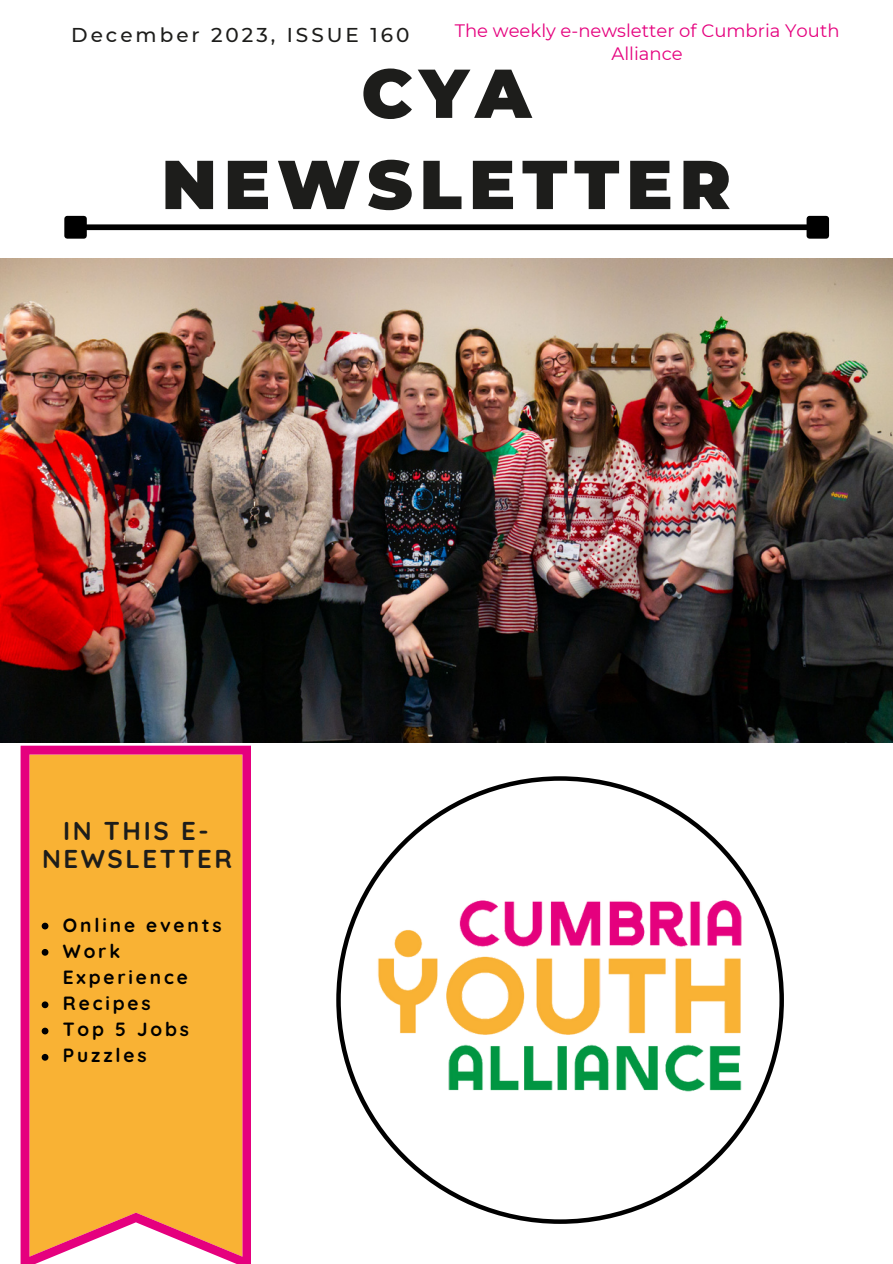
<style>
.page{position:relative;width:893px;height:1264px;background:#fff}
.page>*{position:absolute;margin:0;border:0;box-sizing:border-box;transform-origin:0 0}
.t1{font:900 69px/91.2px "Montserrat";letter-spacing:.1em;color:#1d1d1b;text-align:center}
.t2{font:700 25.65px/28.2px "Quicksand";letter-spacing:.1em;color:#1d1d1b;text-align:center}
.t3{font:500 19.95px "Montserrat";letter-spacing:.15em;color:#1d1d1b}
.t4{font:700 19.05px/25.8px "Quicksand";letter-spacing:.15em;color:#000}
.t5{font:18px/23.7px "Montserrat";color:#e5007e;text-align:center}
</style>
<div class="page">
<svg style="left:21px;top:745px;width:230px;height:518px;fill:#f9b234"></svg>
<div style="left:87px;top:224px;width:719px;height:6px;background:#000"></div>
<div style="left:67px;top:219px;width:17px;height:17px;background:#000"></div>
<div style="left:64px;top:216px;width:23px;height:23px;border:6px solid #000"></div>
<div style="left:809px;top:219px;width:17px;height:17px;background:#000"></div>
<div style="left:806px;top:216px;width:23px;height:23px;border:6px solid #000"></div>
<svg style="left:42px;top:922px;width:6px;height:7px"></svg>
<svg style="left:42px;top:948px;width:6px;height:7px"></svg>
<svg style="left:42px;top:1001px;width:6px;height:7px"></svg>
<svg style="left:42px;top:1027px;width:6px;height:7px"></svg>
<svg style="left:42px;top:1053px;width:6px;height:7px"></svg>
<svg style="left:336px;top:776px;width:447px;height:447px"></svg>
<img style="left:373px;top:892px;width:374px;height:214px">
<img style="left:0;top:258px;width:892px;height:484px">
<p class="t5" style="left:455px;top:18px;width:386px">The weekly e-newsletter of Cumbria Youth<br>Alliance</p>
<p class="t3" style="left:71px;top:23px;width:339px">December 2023, ISSUE 160</p>
<p class="t1" style="left:161px;top:48px;width:571px">CYA<br>NEWSLETTER</p>
<p class="t2" style="left:42px;top:816px;width:192px">IN THIS E-<br>NEWSLETTER</p>
<p class="t4" style="left:63px;top:912px;width:160px">Online events<br>Work</p>
<p class="t4" style="left:63px;top:964px;width:126px">Experience<br>Recipes</p>
<p class="t4" style="left:63px;top:1015px;width:128px">Top 5 Jobs<br>Puzzles</p>
</div>
